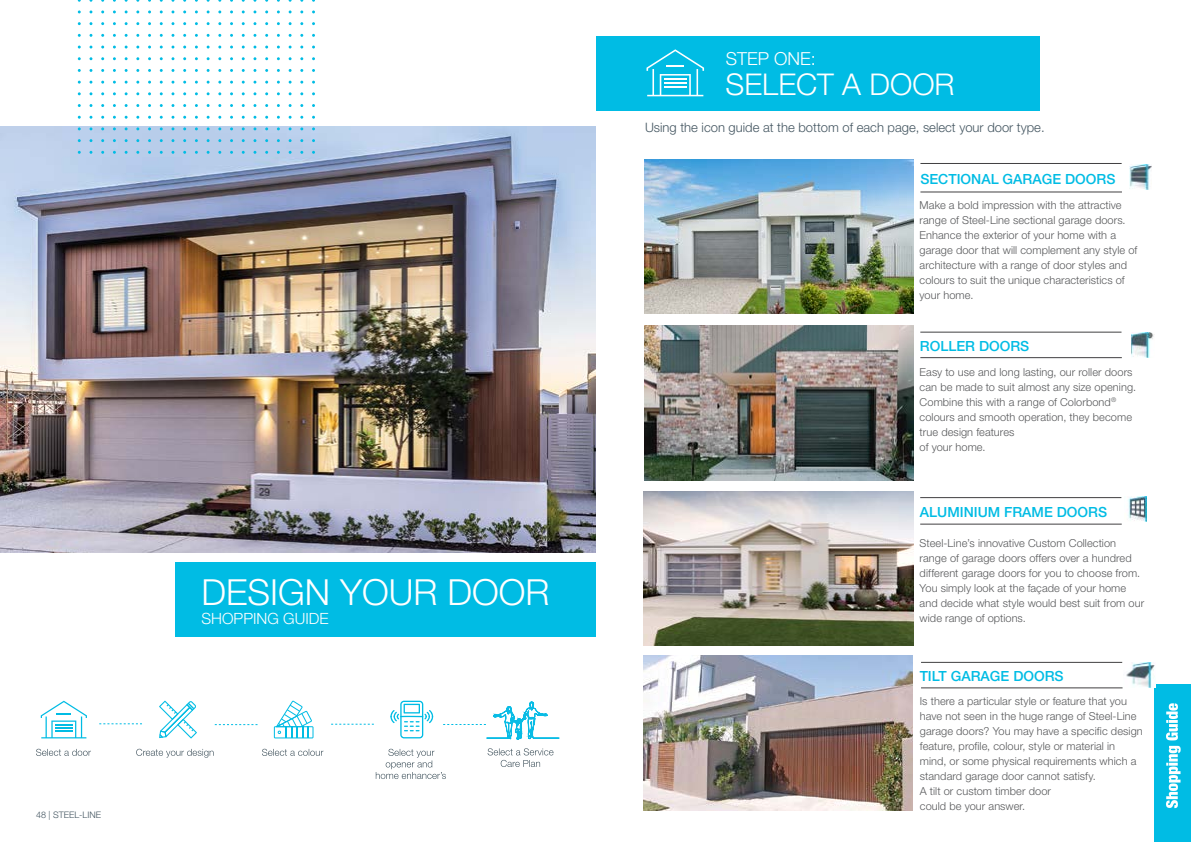
<style>
.page{position:relative;width:1191px;height:842px;background:#fff}
.page>*{position:absolute;margin:0;border:0;box-sizing:border-box;transform-origin:0 0}
.t1{font:300 36px "Helvetica Neue";color:#fff}
.t2{font:300 30px "Helvetica Neue";color:#fff}
.t3{font:300 18px "Helvetica Neue";color:#fff}
.t4{font:300 15.5px "Helvetica Neue";color:#fff}
.t5{font:500 14px "Helvetica Neue";color:#00bce4}
.t6{font:300 13px "Helvetica Neue";color:#445661}
.t7{font:300 11px/15px "Helvetica Neue";letter-spacing:.005em;color:#58595b}
.t8{font:300 9px "Helvetica Neue";color:#445661}
</style>
<div class="page">
<div style="left:596px;top:36px;width:443px;height:74px;background:#00bce4"></div>
<div style="left:1155px;top:684px;width:36px;height:158px;background:#00bce4"></div>
<svg style="left:1166px;top:703px;width:14px;height:105px"></svg>
<img style="left:0;top:126px;width:595px;height:426px">
<svg style="left:36px;top:749px;width:288px;height:9px"></svg>
<div style="left:175px;top:562px;width:420px;height:75px;background:#00bce4"></div>
<svg style="left:41px;top:701px;width:46px;height:37px"></svg>
<svg style="left:159px;top:701px;width:38px;height:37px"></svg>
<svg style="left:274px;top:701px;width:39px;height:37px"></svg>
<img style="left:644px;top:326px;width:269px;height:154px">
<img style="left:644px;top:491px;width:269px;height:155px">
<img style="left:643px;top:656px;width:269px;height:154px">
<img style="left:644px;top:159px;width:269px;height:155px">
<img style="left:1126px;top:662px;width:29px;height:25px">
<hr style="left:920px;top:192px;width:202px;height:1px;background:#414042">
<hr style="left:920px;top:163px;width:201px;height:1px;background:#414042">
<svg style="left:646px;top:49px;width:58px;height:47px"></svg>
<hr style="left:920px;top:357px;width:201px;height:1px;background:#414042">
<hr style="left:920px;top:332px;width:201px;height:1px;background:#414042">
<hr style="left:920px;top:524px;width:201px;height:1px;background:#414042">
<hr style="left:920px;top:497px;width:201px;height:1px;background:#414042">
<hr style="left:921px;top:688px;width:201px;height:1px;background:#414042">
<hr style="left:921px;top:662px;width:201px;height:1px;background:#414042">
<svg style="left:215px;top:724px;width:42px;height:1px"></svg>
<svg style="left:99px;top:723px;width:43px;height:1px"></svg>
<img style="left:1128px;top:497px;width:18px;height:25px">
<img style="left:1131px;top:332px;width:23px;height:25px">
<img style="left:1129px;top:164px;width:22px;height:25px">
<svg style="left:331px;top:700px;width:229px;height:79px"></svg>
<p class="t8" style="left:36px;top:809px;width:67px">48 | STEEL-LINE</p>
<h1 class="t1" style="left:201px;top:570px;width:350px">DESIGN YOUR DOOR</h1>
<h3 class="t4" style="left:201px;top:609px;width:129px">SHOPPING GUIDE</h3>
<h3 class="t3" style="left:725px;top:48px;width:92px">STEP ONE:</h3>
<h2 class="t2" style="left:725px;top:66px;width:230px">SELECT A DOOR</h2>
<p class="t6" style="left:645px;top:120px;width:401px">Using the icon guide at the bottom of each page, select your door type.</p>
<p class="t5" style="left:920px;top:171px;width:197px">SECTIONAL GARAGE DOORS</p>
<p class="t7" style="left:919px;top:198px;width:219px">Make a bold impression with the attractive range of Steel-Line sectional garage doors.<br>Enhance the exterior of your home with a garage door that will complement any style of architecture with a range of door styles and colours to suit the unique characteristics of your home.</p>
<p class="t5" style="left:920px;top:338px;width:111px">ROLLER DOORS</p>
<p class="t7" style="left:919px;top:364px;width:218px">Easy to use and long lasting, our roller doors can be made to suit almost any size opening.<br>Combine this with a range of Colorbond<sup>® </sup>colours and smooth operation, they become true design features<br>of your home.</p>
<p class="t5" style="left:920px;top:504px;width:189px">ALUMINIUM FRAME DOORS</p>
<p class="t7" style="left:919px;top:535px;width:226px">Steel-Line’s innovative Custom Collection range of garage doors offers over a hundred different garage doors for you to choose from.<br>You simply look at the façade of your home and decide what style would best suit from our wide range of options.</p>
<p class="t5" style="left:919px;top:668px;width:145px">TILT GARAGE DOORS</p>
<p class="t7" style="left:920px;top:693px;width:224px">Is there a particular style or feature that you have not seen in the huge range of Steel-Line garage doors? You may have a specific design feature, profile, colour, style or material in mind, or some physical requirements which a standard garage door cannot satisfy.<br>A tilt or custom timber door<br>could be your answer.</p>
</div>
